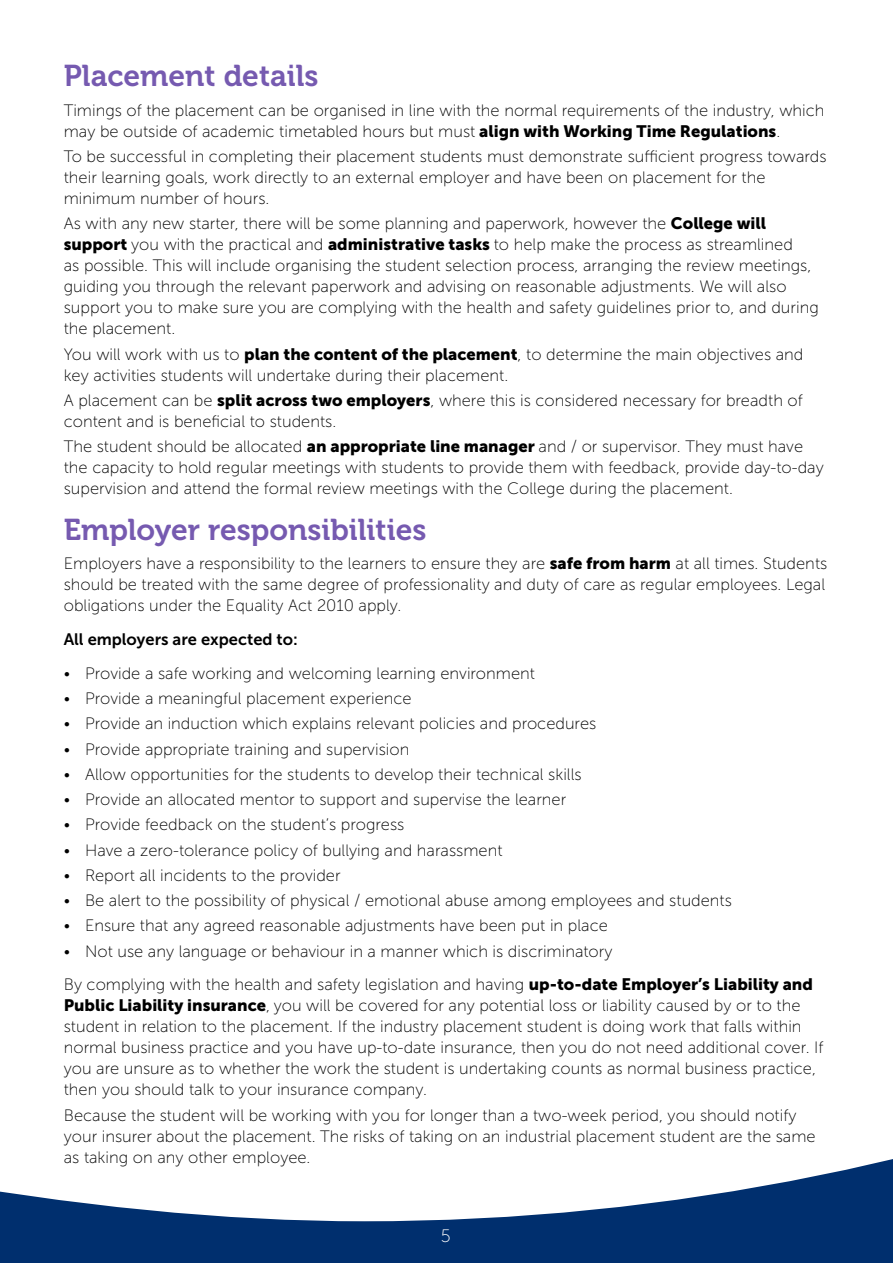
<style>
.page{position:relative;width:893px;height:1263px;background:#002f6e}
.page>*{position:absolute;margin:0;border:0;box-sizing:border-box;transform-origin:0 0}
.t1{font:30px "Museo 700";color:#765ab0}
.t2{font:18px "Museo Sans 100";color:#fff}
.t3{font:16.5px/21px "Museo Sans 100";color:#000}
.t4{font:16.5px "Museo Sans 700";color:#000}
.s1{font-family:"Museo Sans 900"}
</style>
<div class="page">
<div style="left:0;top:0;width:893px;height:1221px;background:#fff"></div>
<h1 class="t1" style="left:64px;top:59px;width:256px">Placement details</h1>
<p class="t3" style="left:64px;top:100px;width:762px">Timings of the placement can be organised in line with the normal requirements of the industry, which may be outside of academic timetabled hours but must <span class="s1">align with Working Time Regulations</span>.</p>
<p class="t3" style="left:64px;top:146px;width:764px">To be successful in completing their placement students must demonstrate sufficient progress towards their learning goals, work directly to an external employer and have been on placement for the minimum number of hours.</p>
<p class="t3" style="left:64px;top:213px;width:756px">As with any new starter, there will be some planning and paperwork, however the <span class="s1">College will support</span> you with the practical and <span class="s1">administrative tasks</span> to help make the process as streamlined<br>as possible. This will include organising the student selection process, arranging the review meetings, guiding you through the relevant paperwork and advising on reasonable adjustments. We will also support you to make sure you are complying with the health and safety guidelines prior to, and during the placement.</p>
<p class="t3" style="left:64px;top:344px;width:741px">You will work with us to <span class="s1">plan the content of the placement</span>, to determine the main objectives and key activities students will undertake during their placement.</p>
<p class="t3" style="left:64px;top:390px;width:740px">A placement can be <span class="s1">split across two employers</span>, where this is considered necessary for breadth of content and is beneficial to students.</p>
<p class="t3" style="left:64px;top:436px;width:761px">The student should be allocated <span class="s1">an appropriate line manager</span> and / or supervisor. They must have the capacity to hold regular meetings with students to provide them with feedback, provide day-to-day supervision and attend the formal review meetings with the College during the placement.</p>
<h1 class="t1" style="left:64px;top:513px;width:364px">Employer responsibilities</h1>
<p class="t3" style="left:64px;top:553px;width:765px">Employers have a responsibility to the learners to ensure they are <span class="s1">safe from harm</span> at all times. Students should be treated with the same degree of professionality and duty of care as regular employees. Legal obligations under the Equality Act 2010 apply.</p>
<p class="t4" style="left:64px;top:630px;width:236px">All employers are expected to:</p>
<p class="t3" style="left:64px;top:663px;width:473px">• Provide a safe working and welcoming learning environment</p>
<p class="t3" style="left:64px;top:688px;width:349px">• Provide a meaningful placement experience</p>
<p class="t3" style="left:64px;top:713px;width:534px">• Provide an induction which explains relevant policies and procedures</p>
<p class="t3" style="left:64px;top:739px;width:347px">• Provide appropriate training and supervision</p>
<p class="t3" style="left:64px;top:764px;width:519px">• Allow opportunities for the students to develop their technical skills</p>
<p class="t3" style="left:64px;top:789px;width:504px">• Provide an allocated mentor to support and supervise the learner</p>
<p class="t3" style="left:64px;top:814px;width:342px">• Provide feedback on the student’s progress</p>
<p class="t3" style="left:64px;top:840px;width:440px">• Have a zero-tolerance policy of bullying and harassment</p>
<p class="t3" style="left:64px;top:865px;width:278px">• Report all incidents to the provider</p>
<p class="t3" style="left:64px;top:890px;width:670px">• Be alert to the possibility of physical / emotional abuse among employees and students</p>
<p class="t3" style="left:64px;top:915px;width:546px">• Ensure that any agreed reasonable adjustments have been put in place</p>
<p class="t3" style="left:64px;top:934px;width:751px;line-height:33.8px">• Not use any language or behaviour in a manner which is discriminatory<br>By complying with the health and safety legislation and having <span class="s1">up-to-date Employer’s Liability and</span></p>
<p class="t3" style="left:64px;top:995px;width:761px"><span class="s1">Public Liability insurance</span>, you will be covered for any potential loss or liability caused by or to the student in relation to the placement. If the industry placement student is doing work that falls within normal business practice and you have up-to-date insurance, then you do not need additional cover. If you are unsure as to whether the work the student is undertaking counts as normal business practice, then you should talk to your insurance company.</p>
<p class="t3" style="left:64px;top:1105px;width:753px">Because the student will be working with you for longer than a two-week period, you should notify your insurer about the placement. The risks of taking on an industrial placement student are the same as taking on any other employee.</p>
<p class="t2" style="left:441px;top:1227px;width:11px">5</p>
</div>
